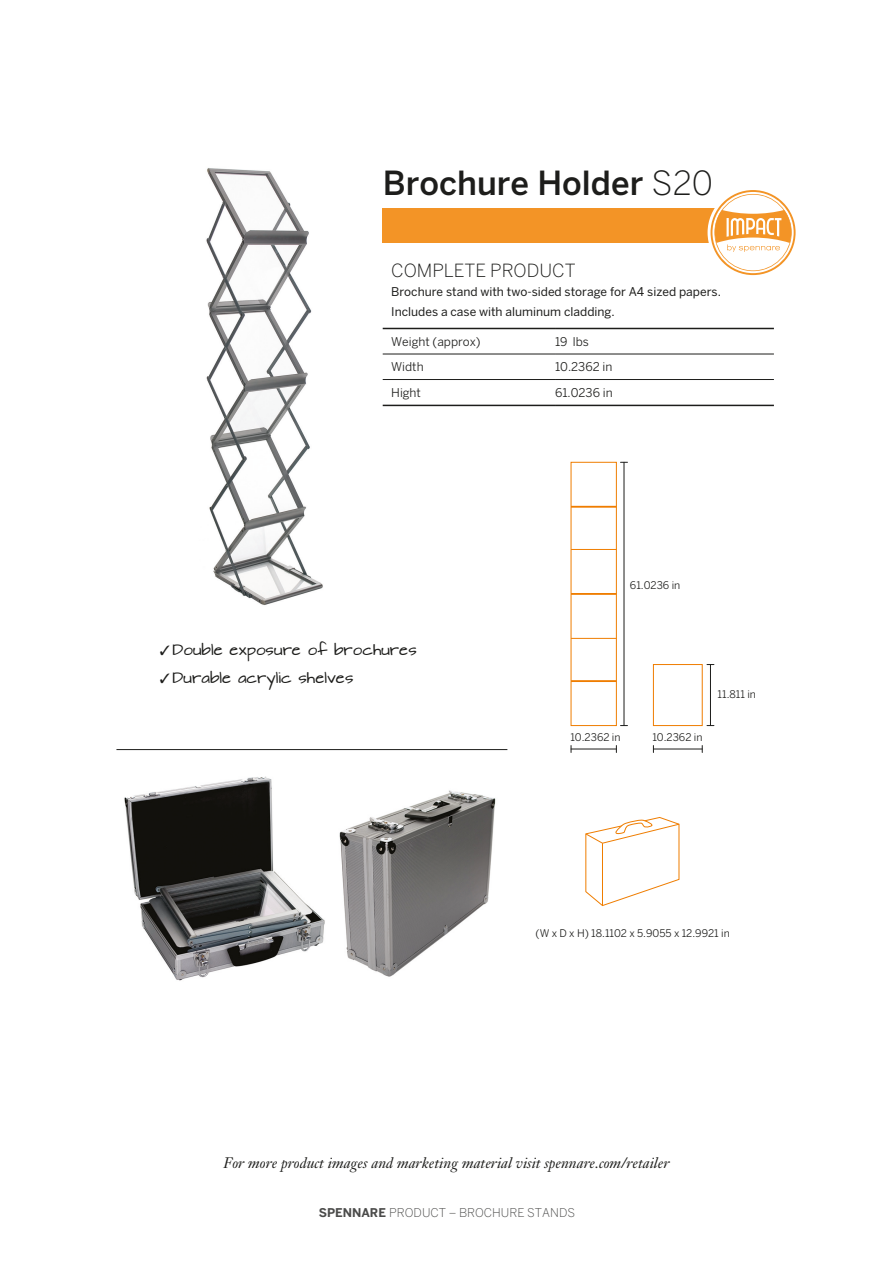
<style>
.page{position:relative;width:893px;height:1263px;background:#fff}
.page>*{position:absolute;margin:0;border:0;box-sizing:border-box;transform-origin:0 0}
.t1{font:500 33px "Benton Sans";color:#1d1d1b}
.Rubrik_Main_H1{font:300 18px "Benton Sans";color:#1d1d1b}
.P_serif{font:italic 15px "Janson Text";color:#1d1d1b}
.t2{font:13.5px "Architects Daughter";color:#1d1d1b}
.Rubrik_Sub{font:12px "Benton Sans";color:#1d1d1b}
.Copy{font:12px "Benton Sans";color:#1d1d1b}
.Txt_1{font:300 12px "Benton Sans";color:#4b4b4a}
.Bild_Txt{font:10.5px "Benton Sans";color:#1d1d1b}
.s1{font-weight:300}
.s2{font-weight:700}
</style>
<div class="page">
<img style="left:206px;top:168px;width:117px;height:437px">
<img style="left:339px;top:790px;width:157px;height:187px">
<img style="left:124px;top:776px;width:201px;height:205px">
<hr style="left:571px;top:749px;width:45px;height:1px;background:#1d1d1b">
<hr style="left:653px;top:749px;width:49px;height:1px;background:#1d1d1b">
<hr style="left:624px;top:462px;width:1px;height:263px;background:#1d1d1b">
<hr style="left:710px;top:664px;width:1px;height:61px;background:#1d1d1b">
<div style="left:571px;top:462px;width:46px;height:264px;border:1px solid #ef7d00"></div>
<div style="left:653px;top:664px;width:49px;height:62px;border:1px solid #ef7d00"></div>
<hr style="left:571px;top:506px;width:45px;height:2px;background:#ef7d00">
<hr style="left:571px;top:593px;width:45px;height:2px;background:#ef7d00">
<hr style="left:571px;top:549px;width:45px;height:1px;background:#ef7d00">
<hr style="left:571px;top:638px;width:45px;height:1px;background:#ef7d00">
<hr style="left:571px;top:680px;width:45px;height:2px;background:#ef7d00">
<svg style="left:585px;top:817px;width:95px;height:89px"></svg>
<hr style="left:116px;top:749px;width:391px;height:1px;background:#1d1d1b">
<div style="left:383px;top:209px;width:391px;height:34px;background:#f39426"></div>
<hr style="left:383px;top:354px;width:172px;height:1px;background:#1d1d1b">
<hr style="left:555px;top:354px;width:219px;height:1px;background:#1d1d1b">
<hr style="left:383px;top:379px;width:172px;height:1px;background:#1d1d1b">
<hr style="left:555px;top:379px;width:219px;height:1px;background:#1d1d1b">
<hr style="left:383px;top:328px;width:172px;height:1px;background:#1d1d1b">
<hr style="left:555px;top:328px;width:219px;height:1px;background:#1d1d1b">
<hr style="left:555px;top:405px;width:219px;height:1px;background:#1d1d1b">
<hr style="left:383px;top:405px;width:172px;height:1px;background:#1d1d1b">
<svg style="left:708px;top:190px;width:88px;height:86px"></svg>
<h1 class="t1" style="left:383px;top:163px;width:332px">Brochure Holder <span class="s1">S20</span></h1>
<p class="Rubrik_Main_H1" style="left:391px;top:260px;width:186px">COMPLETE PRODUCT</p>
<p class="Rubrik_Sub" style="left:391px;top:285px;width:331px">Brochure stand with two-sided storage for A4 sized papers.</p>
<p class="Rubrik_Sub" style="left:391px;top:304px;width:225px">Includes a case with aluminum cladding.</p>
<p class="Copy" style="left:391px;top:334px;width:91px">Weight (approx)</p>
<p class="Copy" style="left:555px;top:334px;width:36px">19 lbs</p>
<p class="Copy" style="left:391px;top:360px;width:34px">Width</p>
<p class="Copy" style="left:555px;top:360px;width:59px">10.2362 in</p>
<p class="Copy" style="left:391px;top:385px;width:31px">Hight</p>
<p class="Copy" style="left:555px;top:385px;width:59px">61.0236 in</p>
<p class="t2" style="left:160px;top:642px;width:258px">✓ Double exposure of brochures</p>
<p class="t2" style="left:160px;top:670px;width:195px">✓ Durable acrylic shelves</p>
<p class="Bild_Txt" style="left:630px;top:579px;width:52px">61.0236 in</p>
<p class="Bild_Txt" style="left:570px;top:731px;width:52px">10.2362 in</p>
<p class="Bild_Txt" style="left:652px;top:731px;width:52px">10.2362 in</p>
<p class="Bild_Txt" style="left:718px;top:688px;width:40px">11.811 in</p>
<p class="Bild_Txt" style="left:535px;top:926px;width:196px">(W x D x H) 18.1102 x 5.9055 x 12.9921 in</p>
<p class="P_serif" style="left:224px;top:1154px;width:447px">For more product images and marketing material visit spennare.com/retailer</p>
<p class="Txt_1" style="left:319px;top:1205px;width:258px"><span class="s2">SPENNARE</span> PRODUCT – BROCHURE STANDS</p>
</div>
